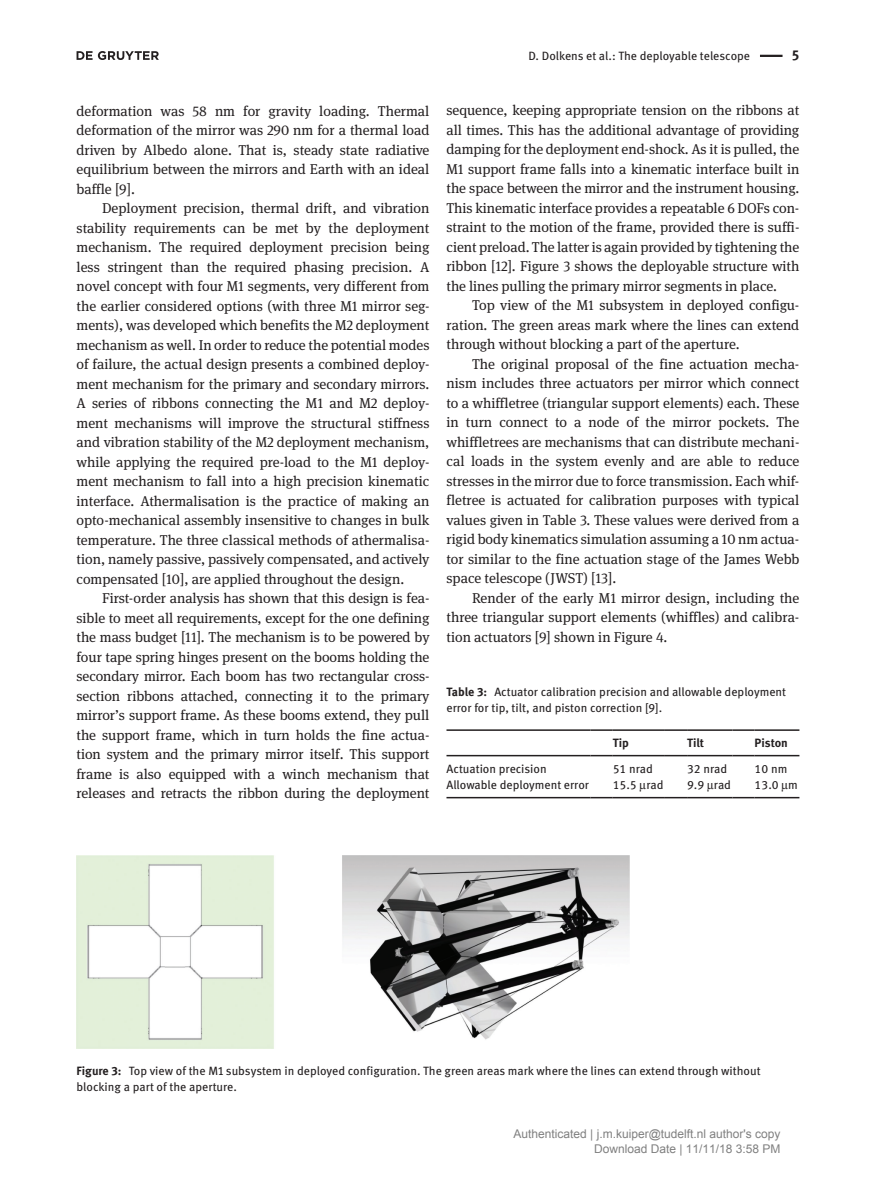
<style>
.page{position:relative;width:893px;height:1191px;background:#fff}
.page>*{position:absolute;margin:0;border:0;box-sizing:border-box;transform-origin:0 0}
.t1{font:14.25px/19.5px "DG Meta Serif Science";color:#231f20;text-align:justify}
.t2{font:700 14.25px "DG Meta Science";color:#231f20}
.t3{font:12px/16.5px "DG Meta Science";color:#231f20}
.t4{font:12px/15px "Arial";color:#808080;text-align:right}
.t5{font:700 12px "DG Meta Science";color:#231f20}
.s1{font-weight:700}
</style>
<div class="page">
<hr style="left:760px;top:55px;width:22px;height:2px;background:#231f20">
<img style="left:77px;top:855px;width:552px;height:193px">
<hr style="left:446px;top:797px;width:145px;height:1px;background:#231f20">
<svg style="left:591px;top:797px;width:22px;height:1px"></svg>
<hr style="left:613px;top:797px;width:52px;height:1px;background:#231f20">
<svg style="left:665px;top:797px;width:22px;height:1px"></svg>
<hr style="left:687px;top:797px;width:45px;height:1px;background:#231f20">
<svg style="left:732px;top:797px;width:23px;height:1px"></svg>
<hr style="left:755px;top:797px;width:44px;height:1px;background:#231f20">
<hr style="left:446px;top:729px;width:145px;height:2px;background:#231f20">
<hr style="left:591px;top:729px;width:22px;height:2px;background:#231f20">
<hr style="left:446px;top:755px;width:145px;height:1px;background:#231f20">
<svg style="left:591px;top:755px;width:22px;height:1px"></svg>
<hr style="left:613px;top:729px;width:52px;height:2px;background:#231f20">
<hr style="left:665px;top:729px;width:22px;height:2px;background:#231f20">
<hr style="left:613px;top:755px;width:52px;height:1px;background:#231f20">
<svg style="left:665px;top:755px;width:22px;height:1px"></svg>
<hr style="left:687px;top:729px;width:45px;height:2px;background:#231f20">
<hr style="left:732px;top:729px;width:23px;height:2px;background:#231f20">
<hr style="left:687px;top:755px;width:45px;height:1px;background:#231f20">
<svg style="left:732px;top:755px;width:23px;height:1px"></svg>
<hr style="left:755px;top:729px;width:44px;height:2px;background:#231f20">
<hr style="left:755px;top:755px;width:44px;height:1px;background:#231f20">
<svg style="left:77px;top:51px;width:82px;height:9px"></svg>
<p class="t3" style="left:528px;top:47px;width:223px">D. Dolkens et al.: The deployable telescope</p>
<p class="t2" style="left:792px;top:44px;width:9px">5</p>
<p class="t1" style="left:77px;top:101px;width:354px">deformation was 58 nm for gravity loading. Thermal deformation of the mirror was 290 nm for a thermal load driven by Albedo alone. That is, steady state radiative equilibrium between the mirrors and Earth with an ideal baffle [9].</p>
<p class="t1" style="left:77px;top:198px;width:354px;text-indent:26px">Deployment precision, thermal drift, and vibration stability requirements can be met by the deployment mechanism. The required deployment precision being less stringent than the required phasing precision. A novel concept with four M1 segments, very different from the earlier considered options (with three M1 mirror seg&shy;ments), was developed which benefits the M2 deployment mechanism as well. In order to reduce the potential modes of failure, the actual design presents a combined deploy&shy;ment mechanism for the primary and secondary mirrors.<br>A series of ribbons connecting the M1 and M2 deploy&shy;ment mechanisms will improve the structural stiffness and vibration stability of the M2 deployment mechanism, while applying the required pre-load to the M1 deploy&shy;ment mechanism to fall into a high precision kinematic interface. Athermalisation is the practice of making an opto-mechanical assembly insensitive to changes in bulk temperature. The three classical methods of athermalisa&shy;tion, namely passive, passively compensated, and actively compensated [10], are applied throughout the design.</p>
<p class="t1" style="left:77px;top:588px;width:354px;text-indent:26px">First-order analysis has shown that this design is fea&shy;sible to meet all requirements, except for the one defining the mass budget [11]. The mechanism is to be powered by four tape spring hinges present on the booms holding the secondary mirror. Each boom has two rectangular cross&shy;section ribbons attached, connecting it to the primary mirror’s support frame. As these booms extend, they pull the support frame, which in turn holds the fine actua&shy;tion system and the primary mirror itself. This support frame is also equipped with a winch mechanism that releases and retracts the ribbon during the deployment</p>
<p class="t1" style="left:446px;top:100px;width:354px">sequence, keeping appropriate tension on the ribbons at all times. This has the additional advantage of providing damping for the deployment end-shock. As it is pulled, the M1 support frame falls into a kinematic interface built in the space between the mirror and the instrument housing.<br>This kinematic interface provides a repeatable 6 DOFs con&shy;straint to the motion of the frame, provided there is suffi&shy;cient preload. The latter is again provided by tightening the ribbon [12]. Figure 3 shows the deployable structure with the lines pulling the primary mirror segments in place.</p>
<p class="t1" style="left:446px;top:295px;width:354px;text-indent:26px">Top view of the M1 subsystem in deployed configu&shy;ration. The green areas mark where the lines can extend through without blocking a part of the aperture.</p>
<p class="t1" style="left:446px;top:354px;width:354px;text-indent:26px">The original proposal of the fine actuation mecha&shy;nism includes three actuators per mirror which connect to a whiffletree (triangular support elements) each. These in turn connect to a node of the mirror pockets. The whiffletrees are mechanisms that can distribute mechani&shy;cal loads in the system evenly and are able to reduce stresses in the mirror due to force transmission. Each whif&shy;fletree is actuated for calibration purposes with typical values given in Table 3. These values were derived from a rigid body kinematics simulation assuming a 10 nm actua&shy;tor similar to the fine actuation stage of the James Webb space telescope (JWST) [13].</p>
<p class="t1" style="left:446px;top:588px;width:354px;text-indent:26px">Render of the early M1 mirror design, including the three triangular support elements (whiffles) and calibra&shy;tion actuators [9] shown in Figure 4.</p>
<p class="t3" style="left:446px;top:683px;width:341px"><span class="s1">Table 3:</span> Actuator calibration precision and allowable deployment error for tip, tilt, and piston correction [9].</p>
<p class="t5" style="left:613px;top:733px;width:18px">Tip</p>
<p class="t5" style="left:687px;top:733px;width:19px">Tilt</p>
<p class="t5" style="left:755px;top:733px;width:35px">Piston</p>
<p class="t3" style="left:446px;top:760px;width:102px">Actuation precision</p>
<p class="t3" style="left:613px;top:760px;width:42px">51 nrad</p>
<p class="t3" style="left:687px;top:760px;width:42px">32 nrad</p>
<p class="t3" style="left:755px;top:760px;width:34px">10 nm</p>
<p class="t3" style="left:446px;top:776px;width:144px">Allowable deployment error</p>
<p class="t3" style="left:613px;top:776px;width:52px">15.5 rad</p>
<p class="t3" style="left:687px;top:776px;width:45px">9.9 rad</p>
<p class="t3" style="left:755px;top:776px;width:45px">13.0 m</p>
<p class="t3" style="left:77px;top:1061px;width:686px"><span class="s1">Figure 3:</span> Top view of the M1 subsystem in deployed configuration. The green areas mark where the lines can extend through without blocking a part of the aperture.</p>
<p class="t4" style="left:514px;top:1127px;width:268px">Authenticated | j.m.kuiper@tudelft.nl author's copy<br>Download Date | 11/11/18 3:58 PM</p>
</div>
